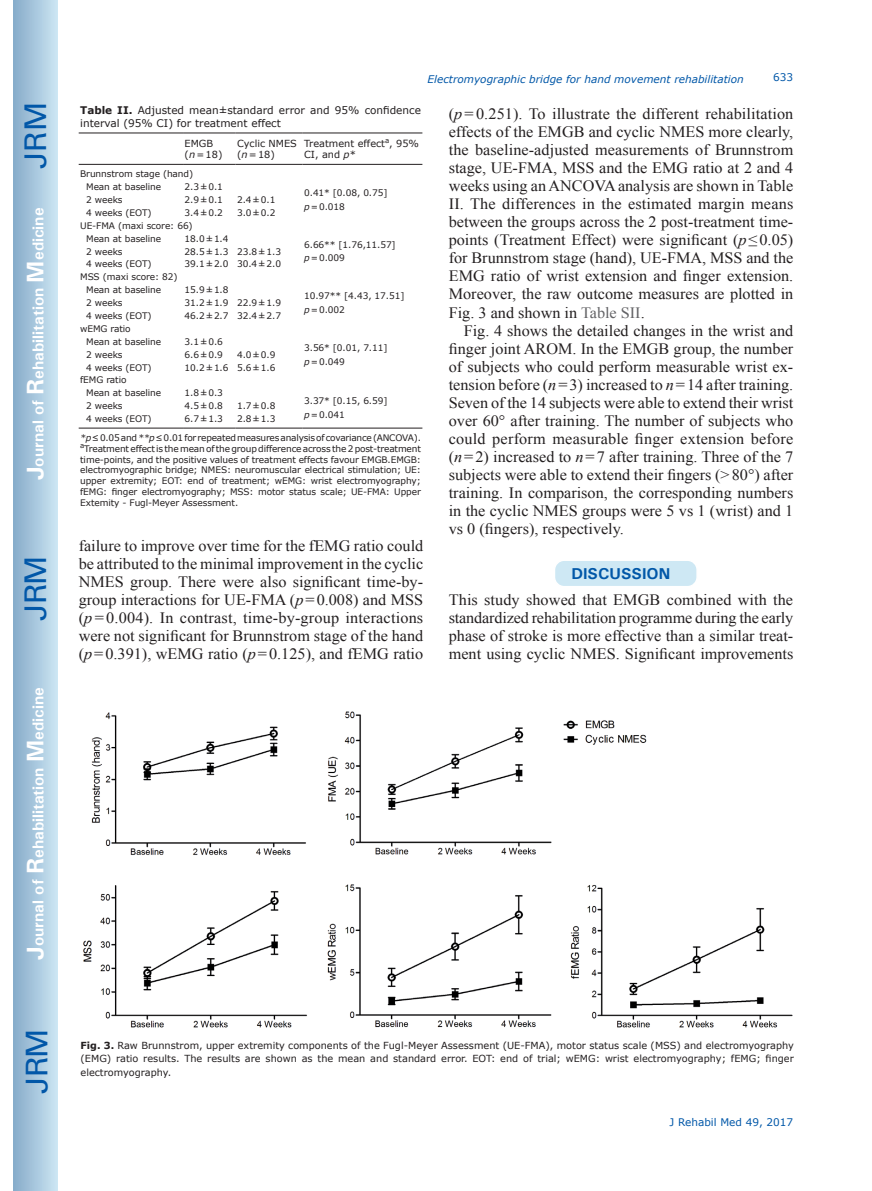
<style>
.page{position:relative;width:872px;height:1191px;background:#fff}
.page>*{position:absolute;margin:0;border:0;box-sizing:border-box;transform-origin:0 0}
.t1{font:30px "Univers";letter-spacing:-.03em;color:#0157a8}
.t2{font:15.75px/18px "Times New Roman";color:#231f20;text-align:justify}
.t3{font:700 15.75px "Univers";color:#fff}
.t4{font:700 15.75px "Univers";color:#0157a8}
.t5{font:10.5px/12.6px "Verdana";color:#231f20}
.t6{font:italic 10.5px "Verdana";color:#0157a8}
.t7{font:10.5px "Verdana";color:#0157a8}
.t8{font:9.75px/11.7px "Verdana";color:#231f20}
.t9{font:9px/12.9px "Verdana";letter-spacing:-.01em;color:#231f20}
.s1{font-size:24px}
.s2{font-weight:700}
.s3{font-style:italic}
.s4{color:#636366}
</style>
<div class="page">
<div style="left:14px;top:0;width:43px;height:1191px;background:linear-gradient(to right,#88acca,#cbe5f2)"></div>
<div style="left:554px;top:560px;width:143px;height:26px;background:#cee8f4;border-radius:10px"></div>
<div style="left:554px;top:559px;width:144px;height:28px;border:2px solid #fff;border-radius:10px"></div>
<hr style="left:183px;top:164px;width:53px;height:1px;background:#231f20">
<hr style="left:236px;top:164px;width:67px;height:1px;background:#231f20">
<hr style="left:303px;top:164px;width:119px;height:1px;background:#231f20">
<hr style="left:79px;top:133px;width:104px;height:1px;background:#231f20">
<hr style="left:183px;top:133px;width:53px;height:1px;background:#231f20">
<hr style="left:236px;top:133px;width:67px;height:1px;background:#231f20">
<hr style="left:303px;top:133px;width:119px;height:1px;background:#231f20">
<hr style="left:79px;top:164px;width:104px;height:1px;background:#231f20">
<hr style="left:79px;top:428px;width:104px;height:1px;background:#231f20">
<hr style="left:183px;top:428px;width:53px;height:1px;background:#231f20">
<hr style="left:236px;top:428px;width:67px;height:1px;background:#231f20">
<hr style="left:303px;top:428px;width:119px;height:1px;background:#231f20">
<img style="left:83px;top:711px;width:710px;height:317px">
<h1 class="t1" style="left:18px;top:169px;width:68px;rotate:-90deg">JRM</h1>
<p class="t3" style="left:28px;top:480px;width:274px;rotate:-90deg"><span class="s1">J</span>ournal of <span class="s1">R</span>ehabilitation <span class="s1">M</span>edicine</p>
<h1 class="t1" style="left:18px;top:620px;width:67px;rotate:-90deg">JRM</h1>
<p class="t3" style="left:28px;top:959px;width:274px;rotate:-90deg"><span class="s1">J</span>ournal of <span class="s1">R</span>ehabilitation <span class="s1">M</span>edicine</p>
<h1 class="t1" style="left:19px;top:1093px;width:67px;rotate:-90deg">JRM</h1>
<p class="t6" style="left:427px;top:72px;width:317px">Electromyographic bridge for hand movement rehabilitation</p>
<p class="t7" style="left:773px;top:71px;width:22px">633</p>
<p class="t5" style="left:80px;top:104px;width:342px"><span class="s2">Table II.</span> Adjusted mean±standard error and 95% confidence interval (95% CI) for treatment effect</p>
<p class="t8" style="left:184px;top:137px;width:39px">EMGB (<span class="s3">n</span>=18)</p>
<p class="t8" style="left:237px;top:137px;width:61px">Cyclic NMES (<span class="s3">n</span>=18)</p>
<p class="t8" style="left:304px;top:137px;width:116px">Treatment effect<sup>a</sup>, 95%<br>CI, and <span class="s3">p</span>*</p>
<p class="t9" style="left:86px;top:168px;width:108px;text-indent:-6px">Brunnstrom stage (hand)<br>Mean at baseline</p>
<p class="t9" style="left:185px;top:180px;width:40px">2.3±0.1</p>
<p class="t9" style="left:304px;top:186px;width:85px;line-height:13.8px">0.41* [0.08, 0.75] <span class="s3">p</span>=0.018</p>
<p class="t9" style="left:86px;top:193px;width:38px">2 weeks</p>
<p class="t9" style="left:185px;top:193px;width:40px">2.9±0.1</p>
<p class="t9" style="left:237px;top:193px;width:40px">2.4±0.1</p>
<p class="t9" style="left:86px;top:206px;width:67px">4 weeks (EOT)</p>
<p class="t9" style="left:185px;top:206px;width:40px">3.4±0.2</p>
<p class="t9" style="left:237px;top:206px;width:40px">3.0±0.2</p>
<p class="t9" style="left:86px;top:219px;width:108px;text-indent:-6px">UE-FMA (maxi score: 66)<br>Mean at baseline</p>
<p class="t9" style="left:185px;top:232px;width:45px">18.0±1.4</p>
<p class="t9" style="left:304px;top:238px;width:93px;line-height:13.8px">6.66** [1.76,11.57] <span class="s3">p</span>=0.009</p>
<p class="t9" style="left:86px;top:245px;width:38px">2 weeks</p>
<p class="t9" style="left:185px;top:245px;width:98px">28.5±1.3 23.8±1.3</p>
<p class="t9" style="left:86px;top:258px;width:67px">4 weeks (EOT)</p>
<p class="t9" style="left:185px;top:258px;width:98px">39.1±2.0 30.4±2.0</p>
<p class="t9" style="left:86px;top:271px;width:93px;text-indent:-6px">MSS (maxi score: 82)<br>Mean at baseline</p>
<p class="t9" style="left:185px;top:284px;width:45px">15.9±1.8</p>
<p class="t9" style="left:304px;top:289px;width:102px;line-height:13.8px">10.97** [4.43, 17.51] <span class="s3">p</span>=0.002</p>
<p class="t9" style="left:86px;top:296px;width:38px">2 weeks</p>
<p class="t9" style="left:185px;top:296px;width:98px">31.2±1.9 22.9±1.9</p>
<p class="t9" style="left:86px;top:309px;width:67px">4 weeks (EOT)</p>
<p class="t9" style="left:185px;top:309px;width:98px">46.2±2.7 32.4±2.7</p>
<p class="t9" style="left:86px;top:322px;width:77px;text-indent:-6px">wEMG ratio<br>Mean at baseline</p>
<p class="t9" style="left:185px;top:335px;width:40px">3.1±0.6</p>
<p class="t9" style="left:304px;top:341px;width:85px;line-height:13.8px">3.56* [0.01, 7.11] <span class="s3">p</span>=0.049</p>
<p class="t9" style="left:86px;top:348px;width:38px">2 weeks</p>
<p class="t9" style="left:185px;top:348px;width:40px">6.6±0.9</p>
<p class="t9" style="left:237px;top:348px;width:40px">4.0±0.9</p>
<p class="t9" style="left:86px;top:361px;width:67px">4 weeks (EOT)</p>
<p class="t9" style="left:185px;top:361px;width:92px">10.2±1.6 5.6±1.6</p>
<p class="t9" style="left:86px;top:374px;width:77px;text-indent:-6px">fEMG ratio<br>Mean at baseline</p>
<p class="t9" style="left:185px;top:387px;width:40px">1.8±0.3</p>
<p class="t9" style="left:304px;top:394px;width:85px;line-height:13.8px">3.37* [0.15, 6.59] <span class="s3">p</span>=0.041</p>
<p class="t9" style="left:86px;top:399px;width:38px">2 weeks</p>
<p class="t9" style="left:185px;top:399px;width:40px">4.5±0.8</p>
<p class="t9" style="left:237px;top:399px;width:40px">1.7±0.8</p>
<p class="t9" style="left:86px;top:412px;width:67px">4 weeks (EOT)</p>
<p class="t9" style="left:185px;top:412px;width:40px">6.7±1.3</p>
<p class="t9" style="left:80px;top:409px;width:342px;line-height:18.9px;text-indent:157px">2.8±1.3<br><span class="s3">*p</span>≤0.05 and <span class="s3">**p</span>≤0.01 for repeated measures analysis of covariance (ANCOVA).</p>
<p class="t9" style="left:80px;top:443px;width:342px;line-height:10.8px;text-align:justify"><sup>a</sup>Treatment effect is the mean of the group difference across the 2 post-treatment time-points, and the positive values of treatment effects favour EMGB.EMGB: electromyographic bridge; NMES: neuromuscular electrical stimulation; UE: upper extremity; EOT: end of treatment; wEMG: wrist electromyography; fEMG: finger electromyography; MSS: motor status scale; UE-FMA: Upper Extemity - Fugl-Meyer Assessment.</p>
<p class="t2" style="left:79px;top:536px;width:346px">failure to improve over time for the fEMG ratio could be attributed to the minimal improvement in the cyclic NMES group. There were also significant time-by&shy;group interactions for UE-FMA (<span class="s3">p</span>=0.008) and MSS (<span class="s3">p</span> = 0.004). In contrast, time-by-group interactions were not significant for Brunnstrom stage of the hand (<span class="s3">p</span>=0.391), wEMG ratio (<span class="s3">p</span>=0.125), and fEMG ratio</p>
<p class="t2" style="left:449px;top:105px;width:346px">(<span class="s3">p</span>=0.251). To illustrate the different rehabilitation effects of the EMGB and cyclic NMES more clearly, the baseline-adjusted measurements of Brunnstrom stage, UE-FMA, MSS and the EMG ratio at 2 and 4 weeks using an ANCOVA analysis are shown in Table II. The differences in the estimated margin means between the groups across the 2 post-treatment time&shy;points (Treatment Effect) were significant (<span class="s3">p</span>≤0.05) for Brunnstrom stage (hand), UE-FMA, MSS and the EMG ratio of wrist extension and finger extension.<br>Moreover, the raw outcome measures are plotted in Fig. 3 and shown in <span class="s4">Table SII</span>.</p>
<p class="t2" style="left:449px;top:321px;width:346px;text-indent:15px">Fig. 4 shows the detailed changes in the wrist and finger joint AROM. In the EMGB group, the number of subjects who could perform measurable wrist ex&shy;tension before (<span class="s3">n</span>=3) increased to <span class="s3">n</span>=14 after training.<br>Seven of the 14 subjects were able to extend their wrist over 60° after training. The number of subjects who could perform measurable finger extension before (<span class="s3">n</span>=2) increased to <span class="s3">n</span>=7 after training. Three of the 7 subjects were able to extend their fingers (&gt;80°) after training. In comparison, the corresponding numbers in the cyclic NMES groups were 5 vs 1 (wrist) and 1 vs 0 (fingers), respectively.</p>
<p class="t4" style="left:571px;top:564px;width:101px">DISCUSSION</p>
<p class="t2" style="left:449px;top:590px;width:346px">This study showed that EMGB combined with the standardized rehabilitation programme during the early phase of stroke is more effective than a similar treat&shy;ment using cyclic NMES. Significant improvements</p>
<p class="t8" style="left:81px;top:1038px;width:715px;line-height:13.5px;text-align:justify"><span class="s2">Fig. 3.</span> Raw Brunnstrom, upper extremity components of the Fugl-Meyer Assessment (UE-FMA), motor status scale (MSS) and electromyography (EMG) ratio results. The results are shown as the mean and standard error. EOT: end of trial; wEMG: wrist electromyography; fEMG; finger electromyography.</p>
<p class="t7" style="left:669px;top:1115px;width:125px">J Rehabil Med 49, 2017</p>
</div>
